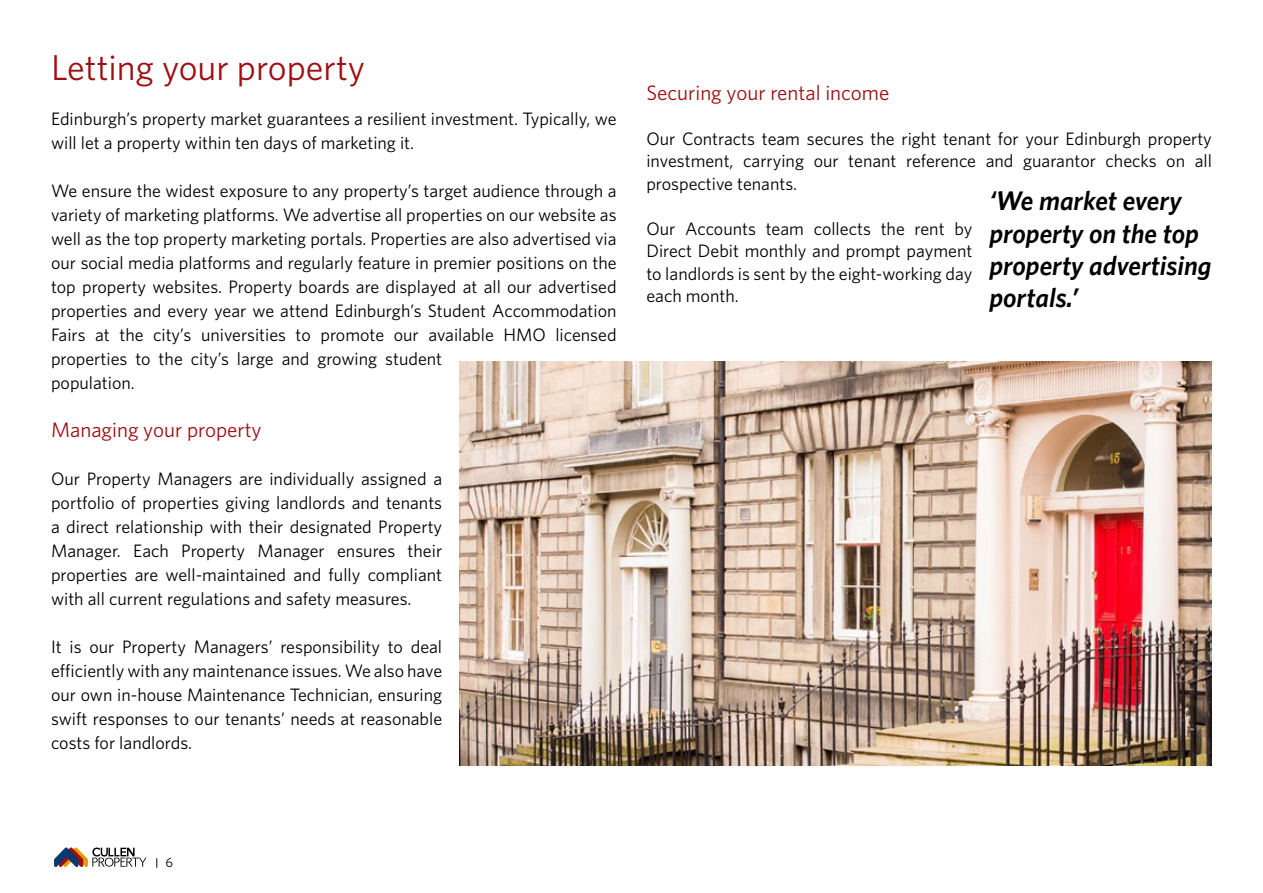
<style>
.page{position:relative;width:1263px;height:893px;background:#fff}
.page>*{position:absolute;margin:0;border:0;box-sizing:border-box;transform-origin:0 0}
.t1{font:36px "Whitney";color:#9d0f12}
.t2{font:italic 600 27px/32.4px "Whitney";color:#000}
.t3{font:21px "Whitney";color:#9d0f12}
.t4{font:18px/24px "Whitney";color:#000;text-align:justify}
.t5{font:13.5px "Whitney";color:#000}
</style>
<div class="page">
<svg style="left:54px;top:847px;width:93px;height:20px"></svg>
<img style="left:459px;top:362px;width:753px;height:403px">
<h1 class="t1" style="left:51px;top:46px;width:315px">Letting your property</h1>
<p class="t4" style="left:51px;top:107px;width:567px">Edinburgh’s property market guarantees a resilient investment. Typically, we will let a property within ten days of marketing it.</p>
<p class="t4" style="left:51px;top:179px;width:567px;text-align:left">We ensure the widest exposure to any property’s target audience through a variety of marketing platforms. We advertise all properties on our website as well as the top property marketing portals. Properties are also advertised via our social media platforms and regularly feature in premier positions on the top property websites. Property boards are displayed at all our advertised properties and every year we attend Edinburgh’s Student Accommodation Fairs at the city’s universities to promote our available HMO licensed properties to the city’s large and growing student<br>population.</p>
<p class="t3" style="left:51px;top:418px;width:212px">Managing your property</p>
<p class="t4" style="left:51px;top:467px;width:393px">Our Property Managers are individually assigned a portfolio of properties giving landlords and tenants a direct relationship with their designated Property Manager. Each Property Manager ensures their properties are well-maintained and fully compliant with all current regulations and safety measures.</p>
<p class="t4" style="left:51px;top:635px;width:393px">It is our Property Managers’ responsibility to deal efficiently with any maintenance issues. We also have our own in-house Maintenance Technician, ensuring swift responses to our tenants’ needs at reasonable costs for landlords.</p>
<p class="t3" style="left:646px;top:80px;width:244px">Securing your rental income</p>
<p class="t4" style="left:646px;top:127px;width:567px;line-height:22.5px">Our Contracts team secures the right tenant for your Edinburgh property investment, carrying our tenant reference and guarantor checks on all prospective tenants.</p>
<p class="t4" style="left:646px;top:217px;width:327px;line-height:22.5px">Our Accounts team collects the rent by Direct Debit monthly and prompt payment to landlords is sent by the eight-working day each month.</p>
<h2 class="t2" style="left:989px;top:184px;width:224px">‘We market every property on the top property advertising portals.’</h2>
<p class="t5" style="left:165px;top:854px;width:9px">6</p>
</div>
